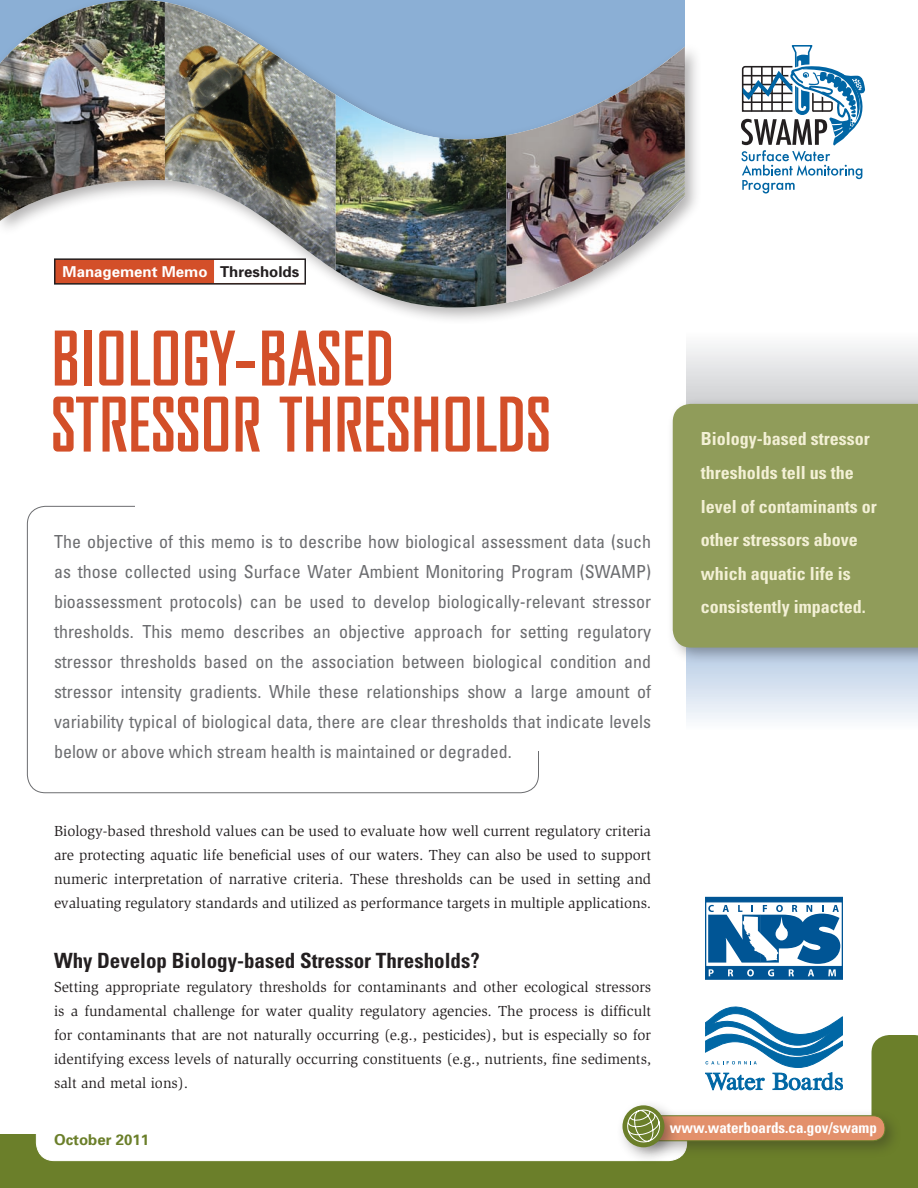
<style>
.page{position:relative;width:918px;height:1188px;background:#fff}
.page>*{position:absolute;margin:0;border:0;box-sizing:border-box;transform-origin:0 0}
.t1{font:700 72px/66px "Bureau Agency";color:#d34f29}
.t2{font:700 condensed 21px "Univers";color:#231f20}
.t3{font:condensed 18px/30px "Univers";color:#6c6d70;text-align:justify}
.t4{font:700 condensed 18px/33.6px "Univers";color:#f3f0d5}
.t5{font:15px/24px "Slimbach";color:#231f20;text-align:justify}
.t6{font:700 condensed 15px "Univers";color:#fff}
.t7{font:700 15px "Univers";color:#fff}
.t8{font:700 15px "Univers";color:#6b7f2a}
.s1{color:#231f20}
</style>
<div class="page">
<svg style="left:686px;top:665px;width:232px;height:55px;background:#dbe5f1"></svg>
<svg style="left:686px;top:345px;width:232px;height:51px"></svg>
<div style="left:0;top:1134px;width:918px;height:54px;background:#6b7f2a"></div>
<div style="left:0;top:0;width:702px;height:324px;background:#231f20;opacity:.35"></div>
<svg style="left:0;top:0;width:685px;height:308px;fill:#8bafd5"></svg>
<svg style="left:741px;top:45px;width:124px;height:148px"></svg>
<img style="left:0;top:0;width:165px;height:221px">
<img style="left:165px;top:2px;width:171px;height:269px">
<img style="left:336px;top:95px;width:170px;height:213px">
<img style="left:506px;top:47px;width:179px;height:256px">
<div style="left:55px;top:259px;width:250px;height:25px;background:#d34f29"></div>
<div style="left:214px;top:260px;width:91px;height:23px;background:#fff"></div>
<div style="left:54px;top:258px;width:252px;height:27px;border:2px solid #231f20"></div>
<div style="left:36px;top:1074px;width:651px;height:87px;background:#fff;border-radius:18px"></div>
<div style="left:36px;top:1073px;width:651px;height:88px;border:1px solid #fff;border-radius:18px"></div>
<div style="left:665px;top:396px;width:253px;height:269px;background:#231f20;opacity:.35"></div>
<div style="left:673px;top:404px;width:245px;height:244px;background:#909c5a"></div>
<div style="left:706px;top:898px;width:136px;height:81px;background:#005595"></div>
<div style="left:705px;top:902px;width:138px;height:65px;background:#fff"></div>
<div style="left:705px;top:897px;width:138px;height:83px;border:1px solid #005595"></div>
<svg style="left:708px;top:905px;width:132px;height:71px"></svg>
<svg style="left:705px;top:1007px;width:138px;height:83px"></svg>
<div style="left:872px;top:1035px;width:46px;height:99px;background:#6b7f2a"></div>
<div style="left:633px;top:1108px;width:269px;height:50px;background:#231f20;opacity:.35"></div>
<div style="left:640px;top:1116px;width:245px;height:25px;background:#e3906b;border-radius:12px"></div>
<div style="left:640px;top:1115px;width:245px;height:26px;border:1px solid #6b7f2a;border-radius:12px"></div>
<div style="left:615px;top:1098px;width:66px;height:66px;background:#231f20;opacity:.35"></div>
<div style="left:623px;top:1105px;width:48px;height:49px;background:#231f20;opacity:.35"></div>
<div style="left:623px;top:1105px;width:41px;height:42px;background:#6b7f2a;border-radius:50%"></div>
<svg style="left:627px;top:1109px;width:33px;height:34px"></svg>
<p class="t7" style="left:63px;top:262px;width:238px">Management Memo <span class="s1">Thresholds</span></p>
<h1 class="t1" style="left:51px;top:327px;width:501px">BIOLOGY-BASED<br>STRESSOR THRESHOLDS</h1>
<p class="t3" style="left:54px;top:526px;width:599px">The objective of this memo is to describe how biological assessment data (such as those collected using Surface Water Ambient Monitoring Program (SWAMP) bioassessment protocols) can be used to develop biologically-relevant stressor thresholds. This memo describes an objective approach for setting regulatory stressor thresholds based on the association between biological condition and stressor intensity gradients. While these relationships show a large amount of variability typical of biological data, there are clear thresholds that indicate levels below or above which stream health is maintained or degraded.</p>
<p class="t4" style="left:701px;top:422px;width:177px">Biology-based stressor thresholds tell us the level of contaminants or other stressors above which aquatic life is consistently impacted.</p>
<p class="t5" style="left:54px;top:819px;width:599px">Biology-based threshold values can be used to evaluate how well current regulatory criteria are protecting aquatic life benefcial uses of our waters. They can also be used to support numeric interpretation of narrative criteria. These thresholds can be used in setting and evaluating regulatory standards and utilized as performance targets in multiple applications.</p>
<h2 class="t2" style="left:54px;top:947px;width:427px">Why Develop Biology-based Stressor Thresholds?</h2>
<p class="t5" style="left:54px;top:975px;width:599px">Setting appropriate regulatory thresholds for contaminants and other ecological stressors is a fundamental challenge for water quality regulatory agencies. The process is diffcult for contaminants that are not naturally occurring (e.g., pesticides), but is especially so for identifying excess levels of naturally occurring constituents (e.g., nutrients, fne sediments, salt and metal ions).</p>
<p class="t8" style="left:54px;top:1130px;width:97px">October 2011</p>
<p class="t6" style="left:670px;top:1118px;width:208px">www.waterboards.ca.gov/swamp</p>
</div>
